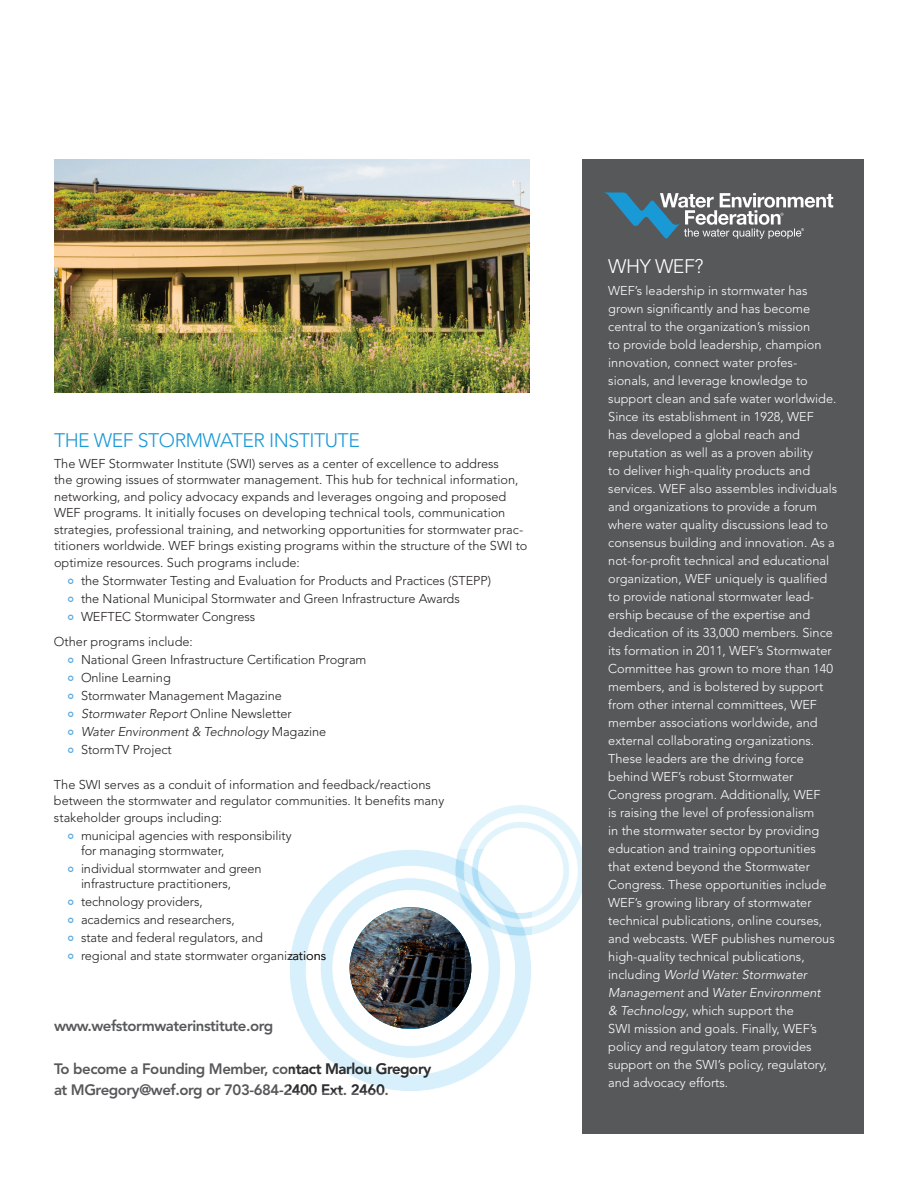
<style>
.page{position:relative;width:918px;height:1188px;background:#fff}
.page>*{position:absolute;margin:0;border:0;box-sizing:border-box;transform-origin:0 0}
.t1{font:300 19.5px "Avenir LT";letter-spacing:-.025em;color:#1999d6}
.t2{font:300 19.5px "Avenir LT";letter-spacing:-.025em;color:#fff}
.t3{font:800 15px/21px "Avenir LT";letter-spacing:-.03em;color:#57585a}
.t4{font:300 12.75px/18px "Avenir LT";color:#fff}
.t5{font:300 12.75px/18px "Avenir LT";color:#231f20}
.s1{font-style:italic}
</style>
<div class="page">
<svg style="left:459px;top:805px;width:123px;height:130px"></svg>
<svg style="left:290px;top:849px;width:242px;height:242px"></svg>
<div style="left:582px;top:160px;width:282px;height:974px;background:#57585a"></div>
<svg style="left:604px;top:192px;width:229px;height:47px"></svg>
<img style="left:54px;top:160px;width:476px;height:232px">
<h1 class="t1" style="left:54px;top:428px;width:307px">THE WEF STORMWATER INSTITUTE</h1>
<p class="t5" style="left:54px;top:455px;width:475px;line-height:16.5px">The WEF Stormwater Institute (SWI) serves as a center of excellence to address<br>the growing issues of stormwater management. This hub for technical information, networking, and policy advocacy expands and leverages ongoing and proposed WEF programs. It initially focuses on developing technical tools, communication strategies, professional training, and networking opportunities for stormwater prac&shy;titioners worldwide. WEF brings existing programs within the structure of the SWI to optimize resources. Such programs include:</p>
<p class="t5" style="left:81px;top:571px;width:412px">the Stormwater Testing and Evaluation for Products and Practices (STEPP) the National Municipal Stormwater and Green Infrastructure Awards<br>WEFTEC Stormwater Congress</p>
<p class="t5" style="left:81px;top:633px;width:287px;text-indent:-27px">Other programs include:<br>National Green Infrastructure Certification Program<br>Online Learning<br>Stormwater Management Magazine<br><span class="s1">Stormwater Report</span> Online Newsletter<br><span class="s1">Water Environment &amp; Technology</span> Magazine<br>StormTV Project</p>
<p class="t5" style="left:54px;top:776px;width:392px;line-height:16.5px">The SWI serves as a conduit of information and feedback/reactions between the stormwater and regulator communities. It benefits many stakeholder groups including:</p>
<p class="t5" style="left:81px;top:828px;width:212px;line-height:15px">municipal agencies with responsibility for managing stormwater,</p>
<p class="t5" style="left:81px;top:861px;width:182px;line-height:15px">individual stormwater and green infrastructure practitioners,</p>
<p class="t5" style="left:81px;top:892px;width:247px">technology providers,<br>academics and researchers,<br>state and federal regulators, and<br>regional and state stormwater organizations</p>
<p class="t3" style="left:54px;top:1015px;width:221px">www.wefstormwaterinstitute.org</p>
<p class="t3" style="left:54px;top:1059px;width:379px">To become a Founding Member, contact Marlou Gregory at MGregory@wef.org or 703-684-2400 Ext. 2460.</p>
<h1 class="t2" style="left:608px;top:255px;width:97px">WHY WEF?</h1>
<p class="t4" style="left:608px;top:282px;width:231px">WEF’s leadership in stormwater has grown significantly and has become central to the organization’s mission<br>to provide bold leadership, champion innovation, connect water profes&shy;sionals, and leverage knowledge to support clean and safe water worldwide.<br>Since its establishment in 1928, WEF<br>has developed a global reach and reputation as well as a proven ability<br>to deliver high-quality products and services. WEF also assembles individuals and organizations to provide a forum where water quality discussions lead to consensus building and innovation. As a not-for-profit technical and educational organization, WEF uniquely is qualified to provide national stormwater lead&shy;ership because of the expertise and dedication of its 33,000 members. Since its formation in 2011, WEF’s Stormwater Committee has grown to more than 140 members, and is bolstered by support from other internal committees, WEF member associations worldwide, and external collaborating organizations.<br>These leaders are the driving force behind WEF’s robust Stormwater Congress program. Additionally, WEF<br>is raising the level of professionalism<br>in the stormwater sector by providing education and training opportunities that extend beyond the Stormwater Congress. These opportunities include WEF’s growing library of stormwater technical publications, online courses, and webcasts. WEF publishes numerous high-quality technical publications, including <span class="s1">World Water: Stormwater Management</span> and <span class="s1">Water Environment<br>&amp; Technology</span>, which support the<br>SWI mission and goals. Finally, WEF’s policy and regulatory team provides support on the SWI’s policy, regulatory, and advocacy efforts.</p>
</div>
